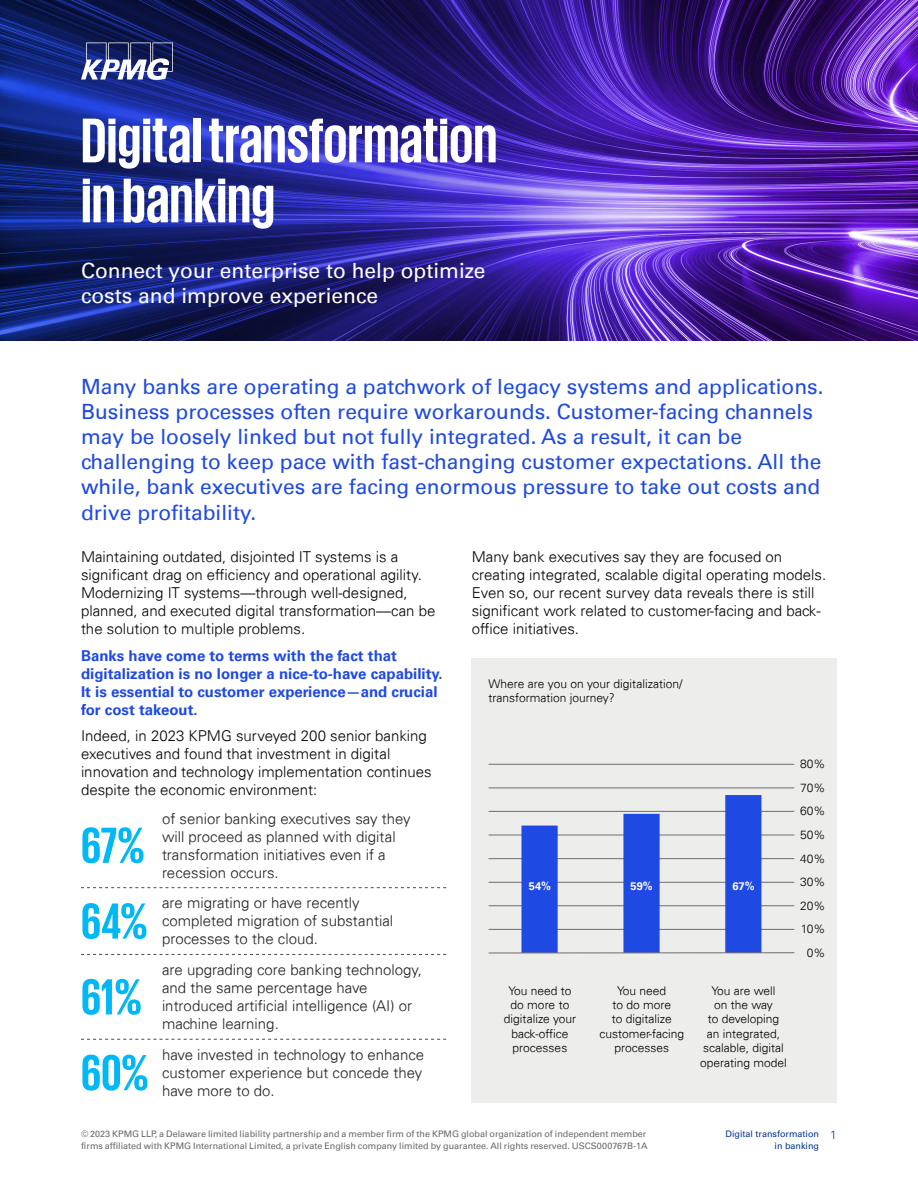
<style>
.page{position:relative;width:918px;height:1188px;background:#fff}
.page>*{position:absolute;margin:0;border:0;box-sizing:border-box;transform-origin:0 0}
.Heading{font:700 64.5px/60px "KPMG";color:#fff}
.Body_copy{font:700 51.9px "KPMG";letter-spacing:-.005em;color:#00b8f5}
.Body_copy-2{font:21px/25.2px "Univers 55 Roman";color:#1e49e2}
.SubHeading{font:21px/25.2px "Univers 55 Roman";color:#fff}
.Body_copy-3{font:300 15px/18px "Univers 45";color:#000}
.Body_copy-4{font:300 15px/18px "Univers 45";color:#231f20}
.Subhead_10pt{font:700 15px/18px "Univers 65";color:#1e49e2}
.Body_copy-5{font:300 12px/14.4px "Univers 45";color:#000;text-align:center}
.Body_copy-6{font:300 12px "Univers 45";color:#00338d}
.Body_copy-7{font:700 11.1px "Univers 65";color:#fff}
.Legal_6pt{font:9px/12px "Univers 55 Roman";color:#666}
.Body_copy-8{font:9px/12px "Univers 55 Roman";color:#00338d;text-align:right}
</style>
<div class="page">
<img style="left:0;top:0;width:918px;height:340px">
<svg style="left:81px;top:43px;width:92px;height:37px"></svg>
<div style="left:472px;top:658px;width:365px;height:445px;background:#ededec"></div>
<hr style="left:489px;top:929px;width:305px;height:1px;background:#6c6d70">
<hr style="left:489px;top:905px;width:305px;height:1px;background:#6c6d70">
<hr style="left:489px;top:882px;width:305px;height:1px;background:#6c6d70">
<hr style="left:489px;top:858px;width:305px;height:1px;background:#6c6d70">
<hr style="left:489px;top:835px;width:305px;height:1px;background:#6c6d70">
<hr style="left:489px;top:811px;width:305px;height:1px;background:#6c6d70">
<hr style="left:489px;top:788px;width:305px;height:1px;background:#6c6d70">
<hr style="left:489px;top:764px;width:305px;height:1px;background:#6c6d70">
<svg style="left:522px;top:795px;width:239px;height:157px"></svg>
<hr style="left:489px;top:952px;width:305px;height:1px;background:#6c6d70">
<svg style="left:81px;top:887px;width:365px;height:1px"></svg>
<svg style="left:81px;top:954px;width:365px;height:1px"></svg>
<svg style="left:81px;top:1039px;width:365px;height:1px"></svg>
<p class="Heading" style="left:81px;top:108px;width:418px">Digital transformation inbanking</p>
<p class="SubHeading" style="left:81px;top:258px;width:406px">Connect your enterprise to help optimize costs and improve experience</p>
<p class="Body_copy-2" style="left:81px;top:374px;width:744px">Many banks are operating a patchwork of legacy systems and applications.<br>Business processes often require workarounds. Customer-facing channels may be loosely linked but not fully integrated. As a result, it can be challenging to keep pace with fast-changing customer expectations. All the while, bank executives are facing enormous pressure to take out costs and drive profitability.</p>
<p class="Body_copy-3" style="left:472px;top:548px;width:356px">Many bank executives say they are focused on creating integrated, scalable digital operating models.<br>Even so, our recent survey data reveals there is still significant work related to customer-facing and back&shy;office initiatives.</p>
<p class="Body_copy-3" style="left:81px;top:548px;width:356px">Maintaining outdated, disjointed IT systems is a significant drag on efficiency and operational agility.<br>Modernizing IT systems—through well-designed, planned, and executed digital transformation—can be the solution to multiple problems.</p>
<p class="Subhead_10pt" style="left:81px;top:647px;width:363px">Banks have come to terms with the fact that digitalization is no longer a nice-to-have capability.<br>It is essential to customer experience—and crucial for cost takeout.</p>
<p class="Body_copy-3" style="left:81px;top:727px;width:352px">Indeed, in 2023 KPMG surveyed 200 senior banking executives and found that investment in digital innovation and technology implementation continues despite the economic environment:</p>
<p class="Body_copy-5" style="left:489px;top:676px;width:195px;text-align:left">Where are you on your digitalization/ transformation journey?</p>
<p class="Body_copy-5" style="left:800px;top:757px;width:27px">80%</p>
<p class="Body_copy-5" style="left:800px;top:780px;width:27px">70%</p>
<p class="Body_copy-5" style="left:800px;top:804px;width:27px">60%</p>
<p class="Body_copy-5" style="left:800px;top:827px;width:27px">50%</p>
<p class="Body_copy-5" style="left:800px;top:851px;width:27px">40%</p>
<p class="Body_copy-5" style="left:800px;top:875px;width:27px">30%</p>
<p class="Body_copy-5" style="left:800px;top:898px;width:27px">20%</p>
<p class="Body_copy-5" style="left:801px;top:922px;width:26px">10%</p>
<p class="Body_copy-5" style="left:807px;top:946px;width:20px">0%</p>
<p class="Body_copy-4" style="left:162px;top:809px;width:250px">of senior banking executives say they will proceed as planned with digital transformation initiatives even if a recession occurs.</p>
<p class="Body_copy" style="left:81px;top:819px;width:65px">67%</p>
<p class="Body_copy-7" style="left:529px;top:880px;width:24px">54%</p>
<p class="Body_copy-7" style="left:631px;top:880px;width:24px">59%</p>
<p class="Body_copy-7" style="left:732px;top:880px;width:24px">67%</p>
<p class="Body_copy-4" style="left:162px;top:894px;width:233px">are migrating or have recently completed migration of substantial</p>
<p class="Body_copy" style="left:81px;top:895px;width:68px">64%</p>
<p class="Body_copy-4" style="left:162px;top:930px;width:157px">processes to the cloud.</p>
<p class="Body_copy-4" style="left:162px;top:961px;width:261px">are upgrading core banking technology, and the same percentage have introduced artificial intelligence (AI) or machine learning.</p>
<p class="Body_copy" style="left:81px;top:971px;width:63px">61%</p>
<p class="Body_copy-5" style="left:504px;top:983px;width:74px">You need to do more to digitalize your back-office processes</p>
<p class="Body_copy-5" style="left:599px;top:983px;width:86px">You need<br>to do more<br>to digitalize customer-facing processes</p>
<p class="Body_copy-5" style="left:700px;top:983px;width:88px">You are well<br>on the way<br>to developing an integrated, scalable, digital operating model</p>
<p class="Body_copy-4" style="left:162px;top:1046px;width:264px">have invested in technology to enhance customer experience but concede they</p>
<p class="Body_copy" style="left:81px;top:1047px;width:69px">60%</p>
<p class="Body_copy-4" style="left:162px;top:1082px;width:114px">have more to do.</p>
<p class="Legal_6pt" style="left:81px;top:1128px;width:568px">© 2023 KPMG LLP, a Delaware limited liability partnership and a member firm of the KPMG global organization of independent member firms affiliated with KPMG International Limited, a private English company limited by guarantee. All rights reserved. USCS000767B-1A</p>
<p class="Body_copy-8" style="left:726px;top:1128px;width:95px">Digital transformation in banking</p>
<p class="Body_copy-6" style="left:830px;top:1127px;width:8px">1</p>
</div>
